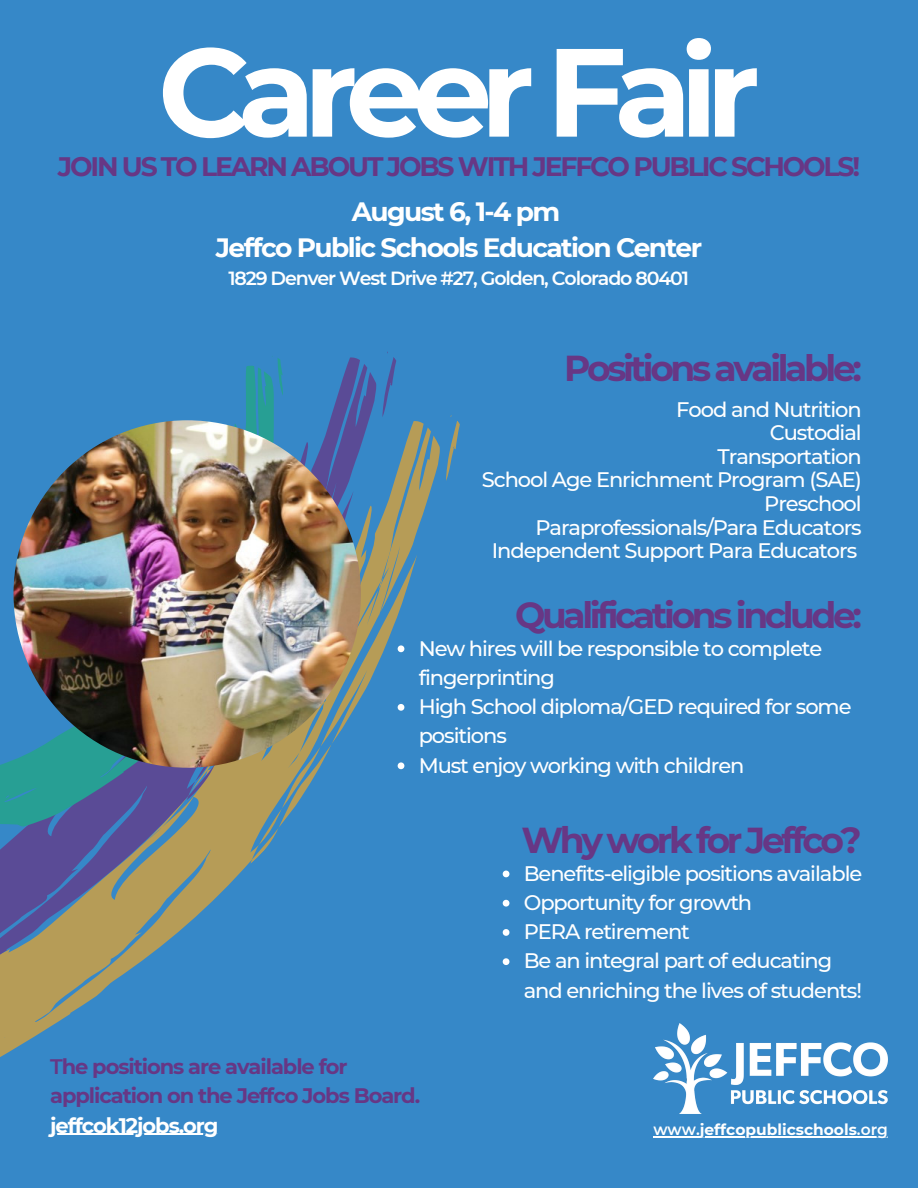
<style>
.page{position:relative;width:918px;height:1188px;background:#3688c8}
.page>*{position:absolute;margin:0;border:0;box-sizing:border-box;transform-origin:0 0}
.t1{font:700 125.25px "Montserrat";letter-spacing:-.095em;color:#fff}
.t2{font:700 36px "Montserrat";letter-spacing:-.095em;color:#673785}
.t3{font:700 26.7px "Montserrat";letter-spacing:-.08em;color:#673785}
.t4{font:700 26.55px "Montserrat";letter-spacing:-.06em;color:#fff}
.t5{font:500 21px/29.2px "Montserrat";letter-spacing:-.05em;color:#fff}
.t6{font:700 21px "Montserrat";letter-spacing:-.05em;color:#673785}
.t7{font:700 21px "Montserrat";letter-spacing:-.05em;color:#fff}
.t8{font:600 19.05px "Montserrat";letter-spacing:-.06em;color:#fff}
.t9{font:700 15.45px "Montserrat";color:#fff}
.s1{font-weight:600}
</style>
<div class="page">
<img style="left:653px;top:1023px;width:234px;height:90px">
<svg style="left:0;top:878px;width:235px;height:179px"></svg>
<svg style="left:0;top:441px;width:248px;height:437px"></svg>
<svg style="left:105px;top:351px;width:355px;height:513px"></svg>
<img style="left:14px;top:420px;width:347px;height:348px;border-radius:50%">
<hr style="left:50px;top:1134px;width:168px;height:1px;background:#fff">
<hr style="left:653px;top:1136px;width:47px;height:1px;background:#fff">
<hr style="left:700px;top:1136px;width:157px;height:1px;background:#fff">
<hr style="left:857px;top:1136px;width:31px;height:1px;background:#fff">
<svg style="left:503px;top:871px;width:6px;height:6px"></svg>
<svg style="left:503px;top:900px;width:6px;height:7px"></svg>
<svg style="left:503px;top:929px;width:6px;height:7px"></svg>
<svg style="left:503px;top:958px;width:6px;height:7px"></svg>
<p class="t1" style="left:158px;top:15px;width:603px">Career Fair</p>
<p class="t3" style="left:58px;top:151px;width:804px">JOIN US TO LEARN ABOUT JOBS WITH JEFFCO PUBLIC SCHOOLS!</p>
<p class="t4" style="left:352px;top:195px;width:210px">August 6, 1-4 pm</p>
<p class="t4" style="left:216px;top:231px;width:488px">Jeffco Public Schools Education Center</p>
<p class="t8" style="left:229px;top:267px;width:462px">1829 Denver West Drive #27, Golden, Colorado 80401</p>
<p class="t2" style="left:564px;top:346px;width:299px">Positions available:</p>
<p class="t5" style="left:676px;top:394px;width:187px">Food and Nutrition</p>
<p class="t5" style="left:770px;top:418px;width:94px">Custodial</p>
<p class="t5" style="left:718px;top:442px;width:146px">Transportation</p>
<p class="t5" style="left:482px;top:465px;width:382px">School Age Enrichment Program (SAE)</p>
<p class="t5" style="left:764px;top:489px;width:99px">Preschool</p>
<p class="t5" style="left:535px;top:513px;width:328px">Paraprofessionals/Para Educators</p>
<p class="t5" style="left:492px;top:536px;width:367px">Independent Support Para Educators</p>
<p class="t2" style="left:515px;top:593px;width:348px">Qualifications include:</p>
<p class="t5" style="left:419px;top:633px;width:405px">New hires will be responsible to complete fingerprinting</p>
<p class="t5" style="left:419px;top:692px;width:434px">High School diploma/GED required for some positions</p>
<p class="t5" style="left:419px;top:750px;width:327px">Must enjoy working with children</p>
<p class="t2" style="left:521px;top:818px;width:342px">Why work for Jeffco?</p>
<p class="t6" style="left:50px;top:1054px;width:299px"><span class="s1">T</span>he positions are available for</p>
<p class="t6" style="left:50px;top:1083px;width:372px">application on the Jeffco Jobs Board.</p>
<p class="t7" style="left:50px;top:1112px;width:170px">jeffcok12jobs.org</p>
<p class="t5" style="left:524px;top:859px;width:340px">Benefits-eligible positions available</p>
<p class="t5" style="left:524px;top:888px;width:230px">Opportunity for growth</p>
<p class="t5" style="left:524px;top:917px;width:168px">PERA retirement</p>
<p class="t5" style="left:524px;top:946px;width:340px">Be an integral part of educating and enriching the lives of students!</p>
<p class="t9" style="left:653px;top:1120px;width:236px"><span class="s1">www.</span>jeffcopublicschools<span class="s1">.org</span></p>
</div>
